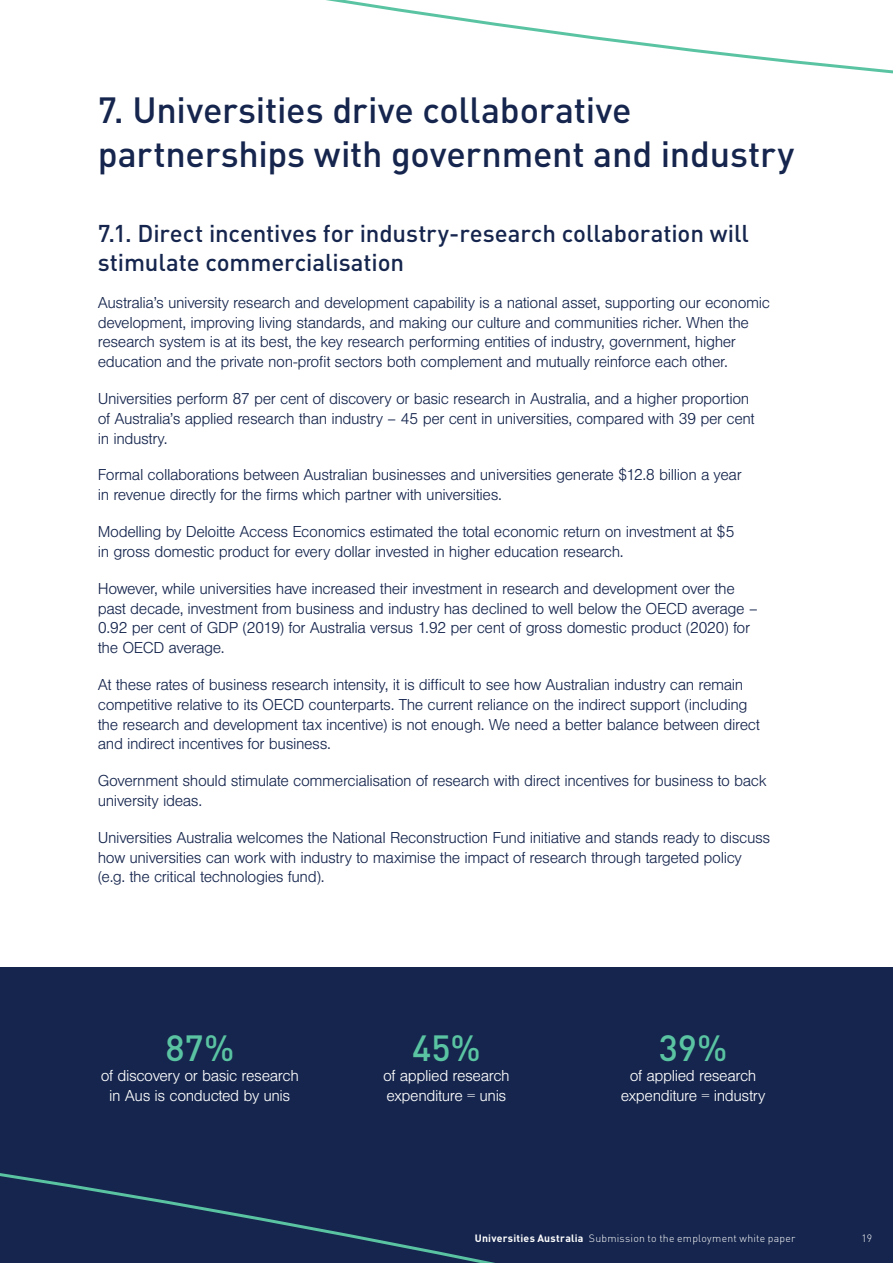
<style>
.page{position:relative;width:893px;height:1263px;background:#fff}
.page>*{position:absolute;margin:0;border:0;box-sizing:border-box;transform-origin:0 0}
.t1{font:500 36px/43.2px "DIN";letter-spacing:-.01em;color:#15254d}
.t2{font:500 36px "DIN";color:#5ac4a2}
.t3{font:500 24px/28.8px "DIN";letter-spacing:-.005em;color:#15254d}
.t4{font:300 16.5px/19.8px "Nimbus San";letter-spacing:-.025em;color:#15254d}
.t5{font:300 16.5px/19.8px "Nimbus San";letter-spacing:-.025em;color:#fff;text-align:center}
.t6{font:300 10.5px "DIN";letter-spacing:.02em;color:#fff}
.s1{font-weight:700}
</style>
<div class="page">
<svg style="left:326px;top:0;width:567px;height:74px"></svg>
<div style="left:0;top:967px;width:893px;height:296px;background:#15254d"></div>
<svg style="left:0;top:1173px;width:495px;height:90px"></svg>
<h1 class="t1" style="left:98px;top:88px;width:698px">7. Universities drive collaborative partnerships with government and industry</h1>
<h2 class="t3" style="left:98px;top:218px;width:653px">7.1. Direct incentives for industry-research collaboration will stimulate commercialisation</h2>
<p class="t4" style="left:98px;top:293px;width:674px">Australia’s university research and development capability is a national asset, supporting our economic development, improving living standards, and making our culture and communities richer. When the research system is at its best, the key research performing entities of industry, government, higher education and the private non-profit sectors both complement and mutually reinforce each other.</p>
<p class="t4" style="left:98px;top:389px;width:658px">Universities perform 87 per cent of discovery or basic research in Australia, and a higher proportion of Australia’s applied research than industry – 45 per cent in universities, compared with 39 per cent in industry.</p>
<p class="t4" style="left:98px;top:466px;width:645px">Formal collaborations between Australian businesses and universities generate $12.8 billion a year in revenue directly for the firms which partner with universities.</p>
<p class="t4" style="left:98px;top:522px;width:638px">Modelling by Deloitte Access Economics estimated the total economic return on investment at $5 in gross domestic product for every dollar invested in higher education research.</p>
<p class="t4" style="left:98px;top:579px;width:662px">However, while universities have increased their investment in research and development over the past decade, investment from business and industry has declined to well below the OECD average – 0.92 per cent of GDP (2019) for Australia versus 1.92 per cent of gross domestic product (2020) for the OECD average.</p>
<p class="t4" style="left:98px;top:675px;width:663px">At these rates of business research intensity, it is difficult to see how Australian industry can remain competitive relative to its OECD counterparts. The current reliance on the indirect support (including the research and development tax incentive) is not enough. We need a better balance between direct and indirect incentives for business.</p>
<p class="t4" style="left:98px;top:771px;width:670px">Government should stimulate commercialisation of research with direct incentives for business to back university ideas.</p>
<p class="t4" style="left:98px;top:828px;width:674px">Universities Australia welcomes the National Reconstruction Fund initiative and stands ready to discuss how universities can work with industry to maximise the impact of research through targeted policy (e.g. the critical technologies fund).</p>
<h1 class="t2" style="left:165px;top:1025px;width:70px">87%</h1>
<p class="t5" style="left:101px;top:1066px;width:200px">of discovery or basic research in Aus is conducted by unis</p>
<h1 class="t2" style="left:412px;top:1025px;width:70px">45%</h1>
<p class="t5" style="left:383px;top:1066px;width:128px;text-align:left">of applied research expenditure = unis</p>
<h1 class="t2" style="left:659px;top:1025px;width:70px">39%</h1>
<p class="t5" style="left:621px;top:1066px;width:146px">of applied research expenditure = industry</p>
<p class="t6" style="left:475px;top:1231px;width:322px"><span class="s1">Universities Australia</span> Submission to the employment white paper</p>
<p class="t6" style="left:861px;top:1231px;width:12px">19</p>
</div>
